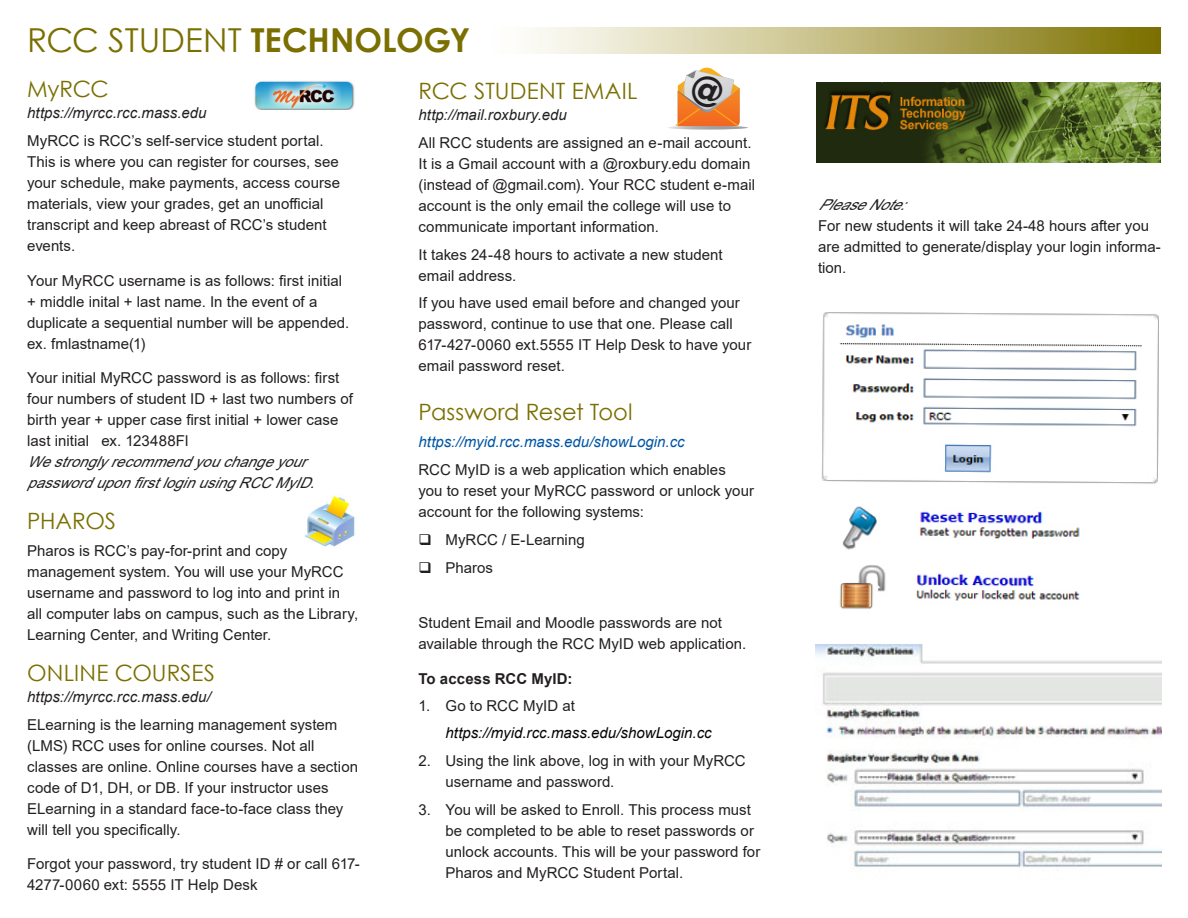
<style>
.page{position:relative;width:1188px;height:918px;background:#fff}
.page>*{position:absolute;margin:0;border:0;box-sizing:border-box;transform-origin:0 0}
.t1{font:33px "Century Gothic";color:#7a6f00}
.t2{font:22.5px "Century Gothic";color:#7a6f00}
.t3{font:15px/21px "Arial";color:#231f20}
.t4{font:italic 15px "Arial";color:#231f20}
.t5{font:italic 15px/27px "Arial";color:#040503}
.t6{font:italic 15px "Arial";color:#0155a5}
.t7{font:700 15px "Arial";letter-spacing:.01em;color:#231f20}
.t8{font:italic 15px "Arial";color:#231f20}
.s1{font-weight:700}
.s2{font-style:italic}
.s3{font-style:normal;color:#231f20}
</style>
<div class="page">
<div style="left:484px;top:27px;width:677px;height:27px;background:linear-gradient(to right,#fff,#807303)"></div>
<img style="left:254px;top:81px;width:101px;height:29px">
<img style="left:816px;top:82px;width:345px;height:80px">
<img style="left:304px;top:495px;width:51px;height:52px">
<img style="left:815px;top:644px;width:346px;height:225px">
<img style="left:821px;top:312px;width:338px;height:298px">
<svg style="left:668px;top:68px;width:80px;height:62px"></svg>
<p class="t1" style="left:27px;top:17px;width:445px">RCC STUDENT <span class="s1">TECHNOLOGY</span></p>
<p class="t2" style="left:27px;top:73px;width:83px">MyRCC</p>
<p class="t4" style="left:27px;top:103px;width:181px">https://myrcc.rcc.mass.edu</p>
<p class="t3" style="left:27px;top:130px;width:314px">MyRCC is RCC’s self-service student portal.<br>This is where you can register for courses, see your schedule, make payments, access course materials, view your grades, get an unofficial transcript and keep abreast of RCC’s student events.</p>
<p class="t3" style="left:27px;top:270px;width:323px">Your MyRCC username is as follows: first initial + middle inital + last name. In the event of a duplicate a sequential number will be appended. ex. fmlastname(1)</p>
<p class="t3" style="left:27px;top:367px;width:327px">Your initial MyRCC password is as follows: first four numbers of student ID + last two numbers of birth year + upper case first initial + lower case last initial ex. 123488Fl <span class="s2">Westronglyrecommendyouchangeyour passworduponfirstloginusingRCCMyID.</span></p>
<p class="t2" style="left:27px;top:505px;width:90px">PHAROS</p>
<p class="t3" style="left:27px;top:540px;width:333px">Pharos is RCC’s pay-for-print and copy management system. You will use your MyRCC username and password to log into and print in all computer labs on campus, such as the Library, Learning Center, and Writing Center.</p>
<p class="t2" style="left:27px;top:657px;width:189px">ONLINE COURSES</p>
<p class="t4" style="left:27px;top:687px;width:185px">https://myrcc.rcc.mass.edu/</p>
<p class="t3" style="left:27px;top:714px;width:332px">ELearning is the learning management system (LMS) RCC uses for online courses. Not all classes are online. Online courses have a section code of D1, DH, or DB. If your instructor uses ELearning in a standard face-to-face class they will tell you specifically.</p>
<p class="t3" style="left:27px;top:853px;width:334px">Forgot your password, try student ID # or call 617-<br>4277-0060 ext: 5555 IT Help Desk</p>
<p class="t2" style="left:418px;top:75px;width:220px">RCC STUDENT EMAIL</p>
<p class="t4" style="left:418px;top:105px;width:150px">http://mail.roxbury.edu</p>
<p class="t3" style="left:418px;top:132px;width:338px">All RCC students are assigned an e-mail account.<br>It is a Gmail account with a @roxbury.edu domain (instead of @gmail.com). Your RCC student e-mail account is the only email the college will use to communicate important information.</p>
<p class="t3" style="left:418px;top:244px;width:306px">It takes 24-48 hours to activate a new student email address.</p>
<p class="t3" style="left:418px;top:293px;width:334px">If you have used email before and changed your password, continue to use that one. Please call 617-427-0060 ext.5555 IT Help Desk to have your email password reset.</p>
<p class="t2" style="left:418px;top:396px;width:216px">Password Reset Tool</p>
<p class="t6" style="left:418px;top:432px;width:268px">https://myid.rcc.mass.edu/showLogin.cc</p>
<p class="t3" style="left:418px;top:459px;width:337px">RCC MyID is a web application which enables<br>you to reset your MyRCC password or unlock your account for the following systems:</p>
<p class="t3" style="left:445px;top:529px;width:141px">MyRCC / E-Learning</p>
<p class="t3" style="left:445px;top:557px;width:49px">Pharos</p>
<p class="t3" style="left:418px;top:612px;width:329px">Student Email and Moodle passwords are not available through the RCC MyID web application.</p>
<p class="t7" style="left:418px;top:668px;width:156px">To access RCC MyID:</p>
<p class="t5" style="left:445px;top:693px;width:268px;text-indent:-27px"><span class="s3">1. Go to RCC MyID at </span>https://myid.rcc.mass.edu/showLogin.cc</p>
<p class="t3" style="left:445px;top:750px;width:302px;text-indent:-27px">2. Using the link above, log in with your MyRCC username and password.</p>
<p class="t3" style="left:445px;top:799px;width:316px;text-indent:-27px">3. You will be asked to Enroll. This process must be completed to be able to reset passwords or unlock accounts. This will be your password for Pharos and MyRCC Student Portal.</p>
<p class="t8" style="left:818px;top:195px;width:102px">PleaseNote:</p>
<p class="t3" style="left:818px;top:216px;width:344px">For new students it will take 24-48 hours after you are admitted to generate/display your login informa&shy;tion.</p>
</div>
